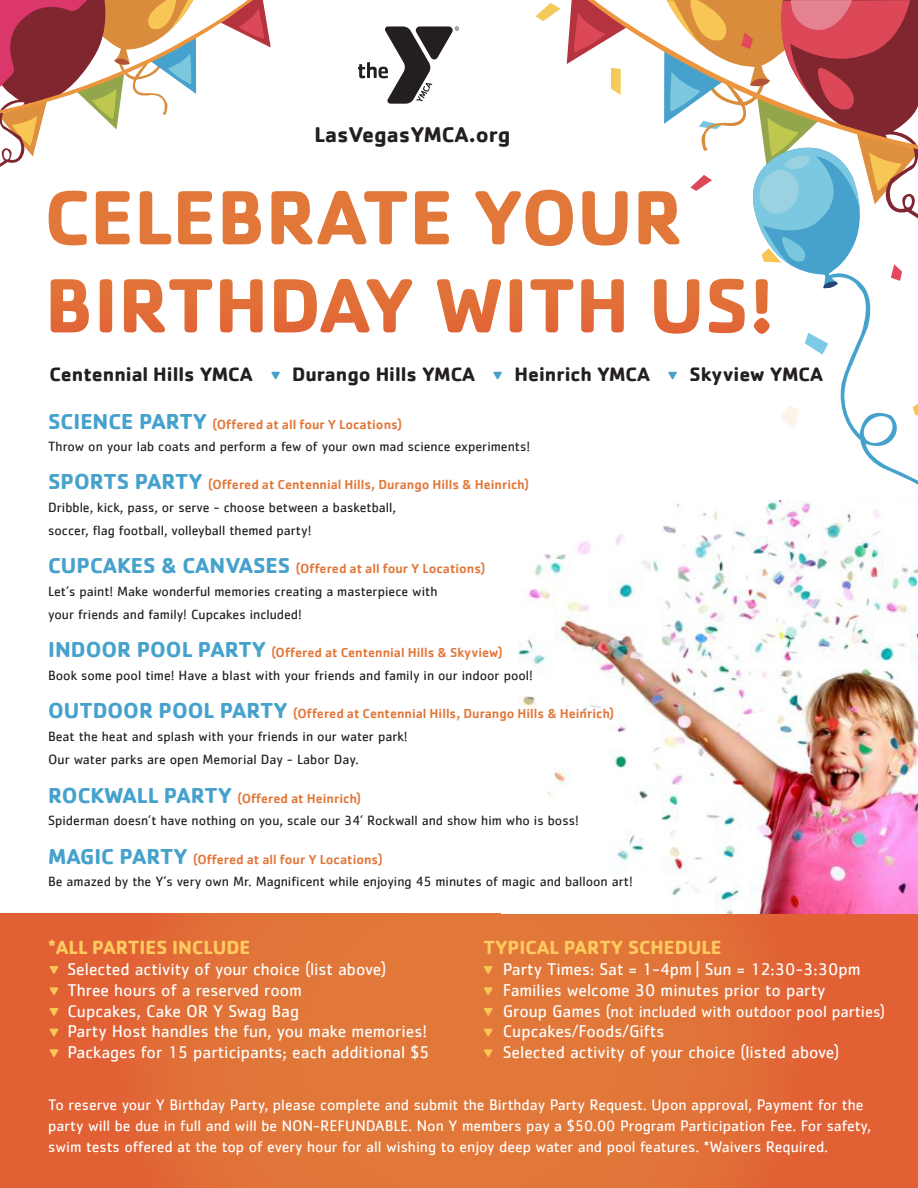
<style>
.page{position:relative;width:918px;height:1188px;background:#fff}
.page>*{position:absolute;margin:0;border:0;box-sizing:border-box;transform-origin:0 0}
.t1{font:700 22.05px "Cachet";color:#231f20}
.t2{font:700 20.1px "Cachet";color:#231f20}
.t3{font:700 19.65px "Cachet";color:#ffca5f}
.t4{font:17.55px/20.7px "Cachet";color:#fff}
.t5{font:16.5px "Cachet";color:#fff}
.t6{font:15.75px/20.7px "Cachet";color:#fff}
.t7{font:13.8px/23.5px "Cachet";color:#231f20}
.t8{font:500 13.5px "Cachet";color:#e17739}
.s1{font-weight:700;font-size:22.35px;color:#46a2cc}
.s2{font-size:17.55px}
</style>
<div class="page">
<svg style="left:536px;top:3px;width:25px;height:18px"></svg>
<svg style="left:567px;top:0;width:61px;height:95px"></svg>
<svg style="left:780px;top:355px;width:138px;height:130px"></svg>
<svg style="left:862px;top:415px;width:33px;height:29px"></svg>
<div style="left:0;top:914px;width:918px;height:274px;background:linear-gradient(to right,#e16e37,#e16e37)"></div>
<img style="left:518px;top:500px;width:400px;height:414px">
<svg style="left:358px;top:26px;width:101px;height:78px"></svg>
<svg style="left:50px;top:966px;width:8px;height:8px"></svg>
<svg style="left:50px;top:987px;width:8px;height:8px"></svg>
<svg style="left:50px;top:1008px;width:8px;height:8px"></svg>
<svg style="left:50px;top:1029px;width:8px;height:7px"></svg>
<svg style="left:50px;top:1049px;width:8px;height:8px"></svg>
<svg style="left:484px;top:966px;width:9px;height:8px"></svg>
<svg style="left:484px;top:987px;width:9px;height:8px"></svg>
<svg style="left:484px;top:1008px;width:9px;height:8px"></svg>
<svg style="left:484px;top:1029px;width:9px;height:7px"></svg>
<svg style="left:484px;top:1049px;width:9px;height:8px"></svg>
<svg style="left:0;top:0;width:271px;height:167px"></svg>
<svg style="left:49px;top:191px;width:38px;height:54px"></svg>
<svg style="left:96px;top:191px;width:34px;height:53px"></svg>
<svg style="left:140px;top:191px;width:31px;height:53px"></svg>
<svg style="left:178px;top:191px;width:34px;height:53px"></svg>
<svg style="left:223px;top:191px;width:38px;height:53px"></svg>
<svg style="left:271px;top:191px;width:136px;height:53px"></svg>
<svg style="left:415px;top:191px;width:34px;height:53px"></svg>
<svg style="left:475px;top:190px;width:98px;height:56px"></svg>
<svg style="left:582px;top:191px;width:46px;height:55px"></svg>
<svg style="left:51px;top:279px;width:38px;height:53px"></svg>
<svg style="left:100px;top:279px;width:12px;height:53px"></svg>
<svg style="left:124px;top:279px;width:88px;height:53px"></svg>
<svg style="left:220px;top:279px;width:43px;height:53px"></svg>
<svg style="left:274px;top:279px;width:138px;height:53px"></svg>
<svg style="left:437px;top:279px;width:64px;height:53px"></svg>
<svg style="left:510px;top:279px;width:12px;height:53px"></svg>
<svg style="left:530px;top:279px;width:43px;height:53px"></svg>
<svg style="left:581px;top:279px;width:43px;height:53px"></svg>
<svg style="left:638px;top:0;width:280px;height:355px"></svg>
<svg style="left:271px;top:372px;width:9px;height:7px"></svg>
<svg style="left:493px;top:372px;width:9px;height:7px"></svg>
<svg style="left:668px;top:372px;width:9px;height:7px"></svg>
<h1 class="t1" style="left:314px;top:120px;width:198px">LasVegasYMCA.org</h1>
<h2 class="t2" style="left:50px;top:362px;width:205px">Centennial Hills YMCA</h2>
<h2 class="t2" style="left:292px;top:362px;width:185px">Durango Hills YMCA</h2>
<h2 class="t2" style="left:515px;top:362px;width:137px">Heinrich YMCA</h2>
<h2 class="t2" style="left:689px;top:362px;width:135px">Skyview YMCA</h2>
<p class="t8" style="left:48px;top:416px;width:355px"><span class="s1">SCIENCE PARTY</span> (Offered at all four Y Locations)</p>
<p class="t7" style="left:48px;top:435px;width:483px">Throw on your lab coats and perform a few of your own mad science experiments!</p>
<p class="t8" style="left:48px;top:476px;width:482px"><span class="s1">SPORTS PARTY</span> (Offered at Centennial Hills, Durango Hills &amp; Heinrich)</p>
<p class="t7" style="left:48px;top:495px;width:349px">Dribble, kick, pass, or serve - choose between a basketball, soccer, flag football, volleyball themed party!</p>
<p class="t8" style="left:48px;top:560px;width:439px"><span class="s1">CUPCAKES &amp; CANVASES</span> (Offered at all four Y Locations)</p>
<p class="t7" style="left:48px;top:579px;width:391px">Let’s paint! Make wonderful memories creating a masterpiece with your friends and family! Cupcakes included!</p>
<p class="t8" style="left:48px;top:645px;width:456px"><span class="s1">INDOOR POOL PARTY</span> (Offered at Centennial Hills &amp; Skyview)</p>
<p class="t7" style="left:48px;top:663px;width:486px">Book some pool time! Have a blast with your friends and family in our indoor pool!</p>
<p class="t8" style="left:48px;top:705px;width:567px"><span class="s1">OUTDOOR POOL PARTY</span> (Offered at Centennial Hills, Durango Hills &amp; Heinrich)</p>
<p class="t7" style="left:48px;top:724px;width:361px">Beat the heat and splash with your friends in our water park!<br>Our water parks are open Memorial Day - Labor Day.</p>
<p class="t8" style="left:48px;top:790px;width:314px"><span class="s1">ROCKWALL PARTY</span> (Offered at Heinrich)</p>
<p class="t7" style="left:48px;top:809px;width:532px">Spiderman doesn’t have nothing on you, scale our 34’ Rockwall and show him who is boss!</p>
<p class="t8" style="left:48px;top:851px;width:336px"><span class="s1">MAGIC PARTY</span> (Offered at all four Y Locations)</p>
<p class="t7" style="left:48px;top:870px;width:586px">Be amazed by the Y’s very own Mr. Magnificent while enjoying 45 minutes of magic and balloon art!</p>
<h3 class="t3" style="left:48px;top:935px;width:204px">*ALL PARTIES INCLUDE</h3>
<p class="t4" style="left:67px;top:959px;width:364px">Selected activity of your choice (list above)<br>Three hours of a reserved room<br>Cupcakes, Cake OR Y Swag Bag<br>Party Host handles the fun, you make memories!<br>Packages for 15 participants; each additional $5</p>
<h3 class="t3" style="left:483px;top:935px;width:240px">TYPICAL PARTY SCHEDULE</h3>
<p class="t4" style="left:503px;top:959px;width:359px">Party Times: Sat = 1-4pm | Sun = 12:30-3:30pm<br>Families welcome 30 minutes prior to party</p>
<p class="t5" style="left:503px;top:1001px;width:384px"><span class="s2">Group Games</span> (not included with outdoor pool parties)</p>
<p class="t4" style="left:503px;top:1021px;width:338px">Cupcakes/Foods/Gifts<br>Selected activity of your choice (listed above)</p>
<p class="t6" style="left:48px;top:1094px;width:825px">To reserve your Y Birthday Party, please complete and submit the Birthday Party Request. Upon approval, Payment for the party will be due in full and will be NON-REFUNDABLE. Non Y members pay a $50.00 Program Participation Fee. For safety, swim tests offered at the top of every hour for all wishing to enjoy deep water and pool features. *Waivers Required.</p>
</div>
